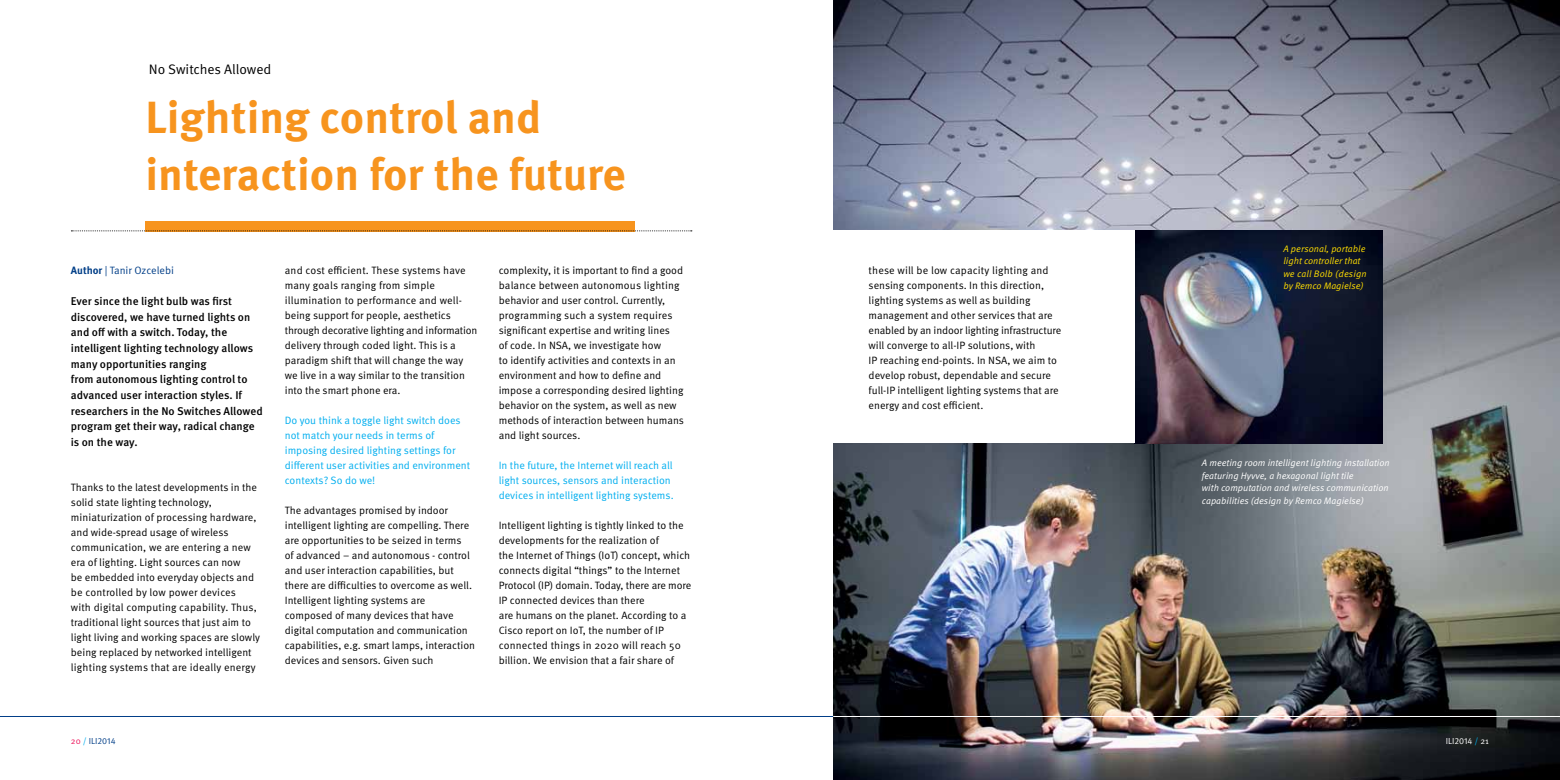
<style>
.page{position:relative;width:1560px;height:780px;background:#fff}
.page>*{position:absolute;margin:0;border:0;box-sizing:border-box;transform-origin:0 0}
.t1{font:700 45px/56.2px "Meta OT";color:#f7941e}
.t2{font:13.75px "Meta OT";letter-spacing:-.005em;color:#000}
.t3{font:500 11.25px/15.6px "Meta OT";color:#000}
.t4{font:10.62px/15px "Meta OT";color:#000}
.t5{font:10.62px/15px "Meta OT";color:#00aeef}
.t6{font:10.62px "Meta OT";letter-spacing:-.005em;color:#023f88}
.t7{font:italic 9.38px/12.5px "Meta OT";color:#fff}
.t8{font:italic 9.38px/12.5px "Meta OT";color:#fd0}
.t9{font:8.75px "Meta OT";color:#023f88}
.t10{font:8.75px "Meta OT";color:#fff}
.s1{font-weight:700}
.s2{color:#ed145b}
.s3{color:#00aeef}
</style>
<div class="page">
<hr style="left:0;top:716px;width:1559px;height:1px;background:#023f88">
<img style="left:833px;top:0;width:726px;height:780px">
<div style="left:145px;top:221px;width:489px;height:10px;background:#f7941e"></div>
<svg style="left:71px;top:230px;width:621px;height:1px"></svg>
<img style="left:1134px;top:230px;width:248px;height:213px">
<div style="left:780px;top:230px;width:354px;height:213px;background:#fff"></div>
<hr style="left:833px;top:716px;width:726px;height:1px;background:#fff">
<p class="t2" style="left:149px;top:61px;width:124px">No Switches Allowed</p>
<h1 class="t1" style="left:145px;top:90px;width:482px">Lighting control and interaction for the future</h1>
<p class="t6" style="left:71px;top:264px;width:104px"><span class="s1">Author</span> | Tanir Ozcelebi</p>
<p class="t3" style="left:71px;top:293px;width:193px">Ever since the light bulb was first discovered, we have turned lights on and off with a switch. Today, the intelligent lighting technology allows many opportunities ranging<br>from autonomous lighting control to advanced user interaction styles. If researchers in the No Switches Allowed program get their way, radical change is on the way.</p>
<p class="t4" style="left:71px;top:480px;width:191px">Thanks to the latest developments in the solid state lighting technology, miniaturization of processing hardware, and wide-spread usage of wireless communication, we are entering a new era of lighting. Light sources can now<br>be embedded into everyday objects and be controlled by low power devices<br>with digital computing capability. Thus, traditional light sources that just aim to light living and working spaces are slowly being replaced by networked intelligent lighting systems that are ideally energy</p>
<p class="t4" style="left:285px;top:263px;width:194px">and cost efficient. These systems have many goals ranging from simple illumination to performance and well&shy;being support for people, aesthetics through decorative lighting and information delivery through coded light. This is a paradigm shift that will change the way we live in a way similar to the transition into the smart phone era.</p>
<p class="t5" style="left:285px;top:413px;width:187px">Do you think a toggle light switch does not match your needs in terms of imposing desired lighting settings for different user activities and environment contexts? So do we!</p>
<p class="t4" style="left:285px;top:503px;width:192px">The advantages promised by indoor intelligent lighting are compelling. There are opportunities to be seized in terms<br>of advanced – and autonomous - control and user interaction capabilities, but there are difficulties to overcome as well.<br>Intelligent lighting systems are composed of many devices that have digital computation and communication capabilities, e.g. smart lamps, interaction devices and sensors. Given such</p>
<p class="t4" style="left:498px;top:263px;width:187px">complexity, it is important to find a good balance between autonomous lighting behavior and user control. Currently, programming such a system requires significant expertise and writing lines<br>of code. In NSA, we investigate how<br>to identify activities and contexts in an environment and how to define and impose a corresponding desired lighting behavior on the system, as well as new methods of interaction between humans and light sources.</p>
<p class="t5" style="left:498px;top:458px;width:176px">In the future, the Internet will reach all light sources, sensors and interaction devices in intelligent lighting systems.</p>
<p class="t4" style="left:498px;top:518px;width:194px">Intelligent lighting is tightly linked to the developments for the realization of<br>the Internet of Things (IoT) concept, which connects digital “things” to the Internet Protocol (IP) domain. Today, there are more IP connected devices than there<br>are humans on the planet. According to a Cisco report on IoT, the number of IP connected things in 2020 will reach 50 billion. We envision that a fair share of</p>
<p class="t4" style="left:868px;top:263px;width:194px">these will be low capacity lighting and sensing components. In this direction, lighting systems as well as building management and other services that are enabled by an indoor lighting infrastructure will converge to all-IP solutions, with<br>IP reaching end-points. In NSA, we aim to develop robust, dependable and secure full-IP intelligent lighting systems that are energy and cost efficient.</p>
<p class="t8" style="left:1283px;top:242px;width:85px">A personal, portable light controller that we call Bolb (design by Remco Magielse)</p>
<p class="t7" style="left:1201px;top:457px;width:189px">A meeting room intelligent lighting installation featuring Hyvve, a hexagonal light tile<br>with computation and wireless communication capabilities (design by Remco Magielse)</p>
<p class="t9" style="left:71px;top:735px;width:46px"><span class="s2">20</span> <span class="s3">/</span> ILI2014</p>
<p class="t10" style="left:1445px;top:735px;width:45px">ILI2014 <span class="s3">/</span> 21</p>
</div>
